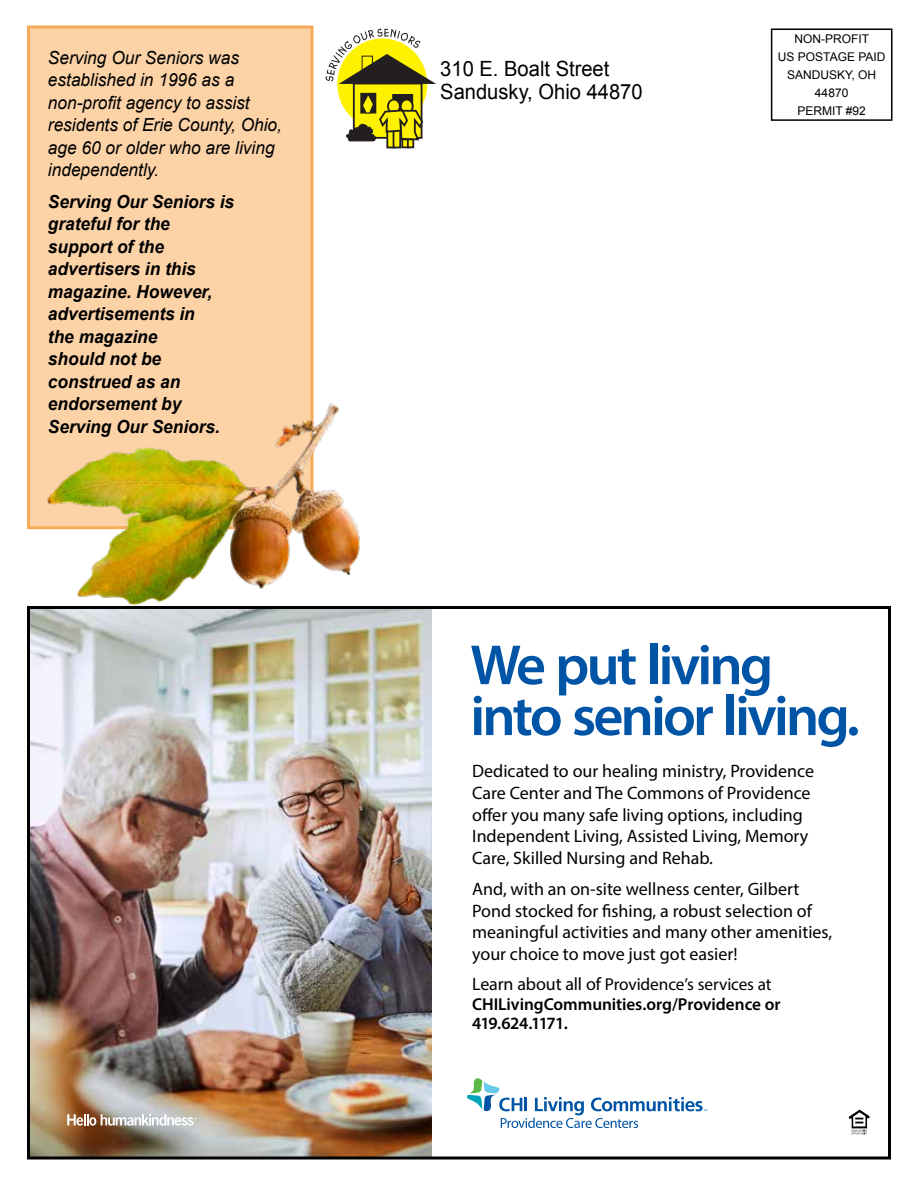
<style>
.page{position:relative;width:918px;height:1188px;background:#fff}
.page>*{position:absolute;margin:0;border:0;box-sizing:border-box;transform-origin:0 0}
.t1{font:600 57px/50.8px "Myriad Pro";letter-spacing:-.05em;color:#0054a6}
.t2{font:21px/22.5px "Arial";color:#000;scale:.96 1}
.t3{font:18px/21.6px "Myriad Pro";color:#000}
.t4{font:italic 700 18px/22.5px "Arial";color:#000;scale:.96 1}
.t5{font:italic 18px/22.5px "Arial";color:#000;scale:.96 1}
.t6{font:600 17.25px/19.5px "Myriad Pro";letter-spacing:-.005em;color:#000}
.t7{font:12px/18px "Arial";color:#000;text-align:center}
.s1{font-weight:400;font-size:18px}
.s2{font-weight:400}
</style>
<div class="page">
<div style="left:771px;top:28px;width:121px;height:93px;border:2px solid #000"></div>
<div style="left:337px;top:39px;width:90px;height:91px;background:#fff200;border-radius:50%"></div>
<div style="left:402px;top:138px;width:7px;height:9px;background:#fff200"></div>
<div style="left:401px;top:137px;width:8px;height:11px;border:2px solid #231f20"></div>
<div style="left:408px;top:138px;width:5px;height:9px;background:#fff200"></div>
<div style="left:407px;top:137px;width:7px;height:11px;border:2px solid #231f20"></div>
<div style="left:353px;top:83px;width:69px;height:56px;border:2px solid #231f20"></div>
<div style="left:387px;top:130px;width:7px;height:18px;background:#fff200"></div>
<div style="left:386px;top:129px;width:9px;height:19px;border:2px solid #231f20"></div>
<div style="left:394px;top:130px;width:6px;height:18px;background:#fff200"></div>
<div style="left:393px;top:129px;width:8px;height:19px;border:2px solid #231f20"></div>
<svg style="left:344px;top:93px;width:80px;height:49px"></svg>
<svg style="left:326px;top:29px;width:110px;height:56px"></svg>
<div style="left:27px;top:26px;width:287px;height:503px;background:#fcd2a7;border:3px solid #f49022"></div>
<img style="left:31px;top:678px;width:401px;height:478px">
<svg style="left:849px;top:1110px;width:20px;height:24px"></svg>
<svg style="left:467px;top:1078px;width:240px;height:50px"></svg>
<svg style="left:67px;top:1114px;width:130px;height:12px"></svg>
<img style="left:27px;top:341px;width:447px;height:337px">
<p class="t5" style="left:48px;top:46px;width:245px">Serving Our Seniors was established in 1996 as a non-profit agency to assist residents of Erie County, Ohio, age 60 or older who are living independently.</p>
<p class="t4" style="left:48px;top:191px;width:196px">Serving Our Seniors is grateful for the support of the advertisers in this magazine. However, advertisements in<br>the magazine<br>should not be construed as an endorsement by<br>Serving Our Seniors.</p>
<p class="t2" style="left:440px;top:58px;width:212px">310 E. Boalt Street<br>Sandusky, Ohio 44870</p>
<p class="t7" style="left:778px;top:30px;width:109px">NON-PROFIT<br>US POSTAGE PAID<br>SANDUSKY, OH<br>44870<br>PERMIT #92</p>
<h1 class="t1" style="left:470px;top:638px;width:391px">We put living into senior living.</h1>
<p class="t3" style="left:472px;top:760px;width:343px">Dedicated to our healing ministry, Providence Care Center and The Commons of Providence offer you many safe living options, including Independent Living, Assisted Living, Memory Care, Skilled Nursing and Rehab.</p>
<p class="t3" style="left:472px;top:878px;width:362px">And, with an on-site wellness center, Gilbert Pond stocked for fishing, a robust selection of meaningful activities and many other amenities, your choice to move just got easier!</p>
<p class="t6" style="left:472px;top:974px;width:310px"><span class="s1">Learn about all of</span> <span class="s2">Providence’s services at<br></span>CHILivingCommunities.org/Providence or<br>419.624.1171.</p>
</div>
